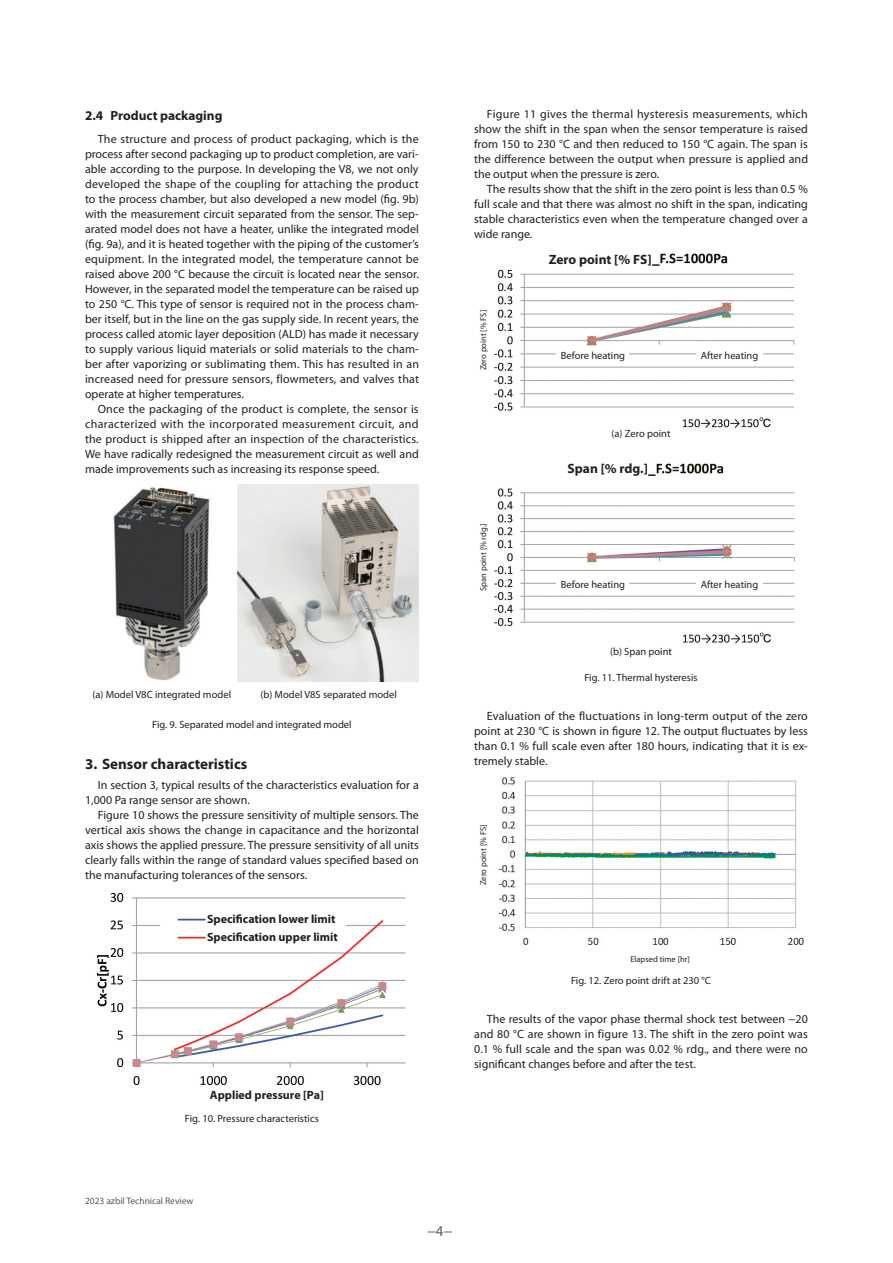
<style>
.page{position:relative;width:893px;height:1263px;background:#fff}
.page>*{position:absolute;margin:0;border:0;box-sizing:border-box;transform-origin:0 0}
.t1{font:700 15px "Myriad Pro";color:#231f20}
.t2{font:15px "Myriad Pro";color:#57585a}
.t3{font:700 13.5px "Myriad Pro";color:#231f20}
.t4{font:700 13.35px "Myriad Pro";color:#231f20}
.t5{font:12px/15px "Myriad Pro";color:#231f20;text-align:justify}
.t6{font:700 12px/18.8px "Myriad Pro";color:#231f20}
.t7{font:10.5px "Myriad Pro";color:#231f20}
.t8{font:9.45px "Myriad Pro";color:#57585a}
.t9{font:8.55px "Myriad Pro";color:#231f20}
</style>
<div class="page">
<img style="left:113px;top:484px;width:306px;height:198px">
<img style="left:97px;top:893px;width:309px;height:193px">
<div style="left:207px;top:910px;width:138px;height:17px;background:#fff"></div>
<div style="left:207px;top:928px;width:138px;height:18px;background:#fff"></div>
<img style="left:494px;top:253px;width:301px;height:391px">
<div style="left:522px;top:250px;width:130px;height:18px;background:#fff"></div>
<div style="left:557px;top:351px;width:72px;height:14px;background:#fff"></div>
<div style="left:557px;top:579px;width:72px;height:15px;background:#fff"></div>
<div style="left:696px;top:351px;width:67px;height:13px;background:#fff"></div>
<div style="left:696px;top:579px;width:67px;height:15px;background:#fff"></div>
<div style="left:545px;top:456px;width:103px;height:26px;background:#fff"></div>
<img style="left:498px;top:777px;width:306px;height:168px">
<p class="t4" style="left:85px;top:106px;width:139px">2.4 Product packaging</p>
<p class="t5" style="left:85px;top:131px;width:335px;text-indent:13px">The structure and process of product packaging, which is the process after second packaging up to product completion, are vari&shy;able according to the purpose. In developing the V8, we not only developed the shape of the coupling for attaching the product to the process chamber, but also developed a new model (fig. 9b) with the measurement circuit separated from the sensor. The sep&shy;arated model does not have a heater, unlike the integrated model (fig. 9a), and it is heated together with the piping of the customer’s equipment. In the integrated model, the temperature cannot be raised above 200 °C because the circuit is located near the sensor.<br>However, in the separated model the temperature can be raised up to 250 °C. This type of sensor is required not in the process cham&shy;ber itself, but in the line on the gas supply side. In recent years, the process called atomic layer deposition (ALD) has made it necessary to supply various liquid materials or solid materials to the cham&shy;ber after vaporizing or sublimating them. This has resulted in an increased need for pressure sensors, flowmeters, and valves that operate at higher temperatures.</p>
<p class="t5" style="left:85px;top:401px;width:335px;text-indent:13px">Once the packaging of the product is complete, the sensor is characterized with the incorporated measurement circuit, and the product is shipped after an inspection of the characteristics.<br>We have radically redesigned the measurement circuit as well and made improvements such as increasing its response speed.</p>
<p class="t7" style="left:92px;top:688px;width:140px">(a) Model V8C integrated model</p>
<p class="t7" style="left:260px;top:688px;width:138px">(b) Model V8S separated model</p>
<p class="t7" style="left:152px;top:718px;width:201px">Fig. 9. Separated model and integrated model</p>
<p class="t1" style="left:85px;top:754px;width:164px">3. Sensor characteristics</p>
<p class="t5" style="left:85px;top:777px;width:335px;text-indent:13px">In section 3, typical results of the characteristics evaluation for a<br>1,000 Pa range sensor are shown.</p>
<p class="t5" style="left:85px;top:807px;width:335px;text-indent:13px">Figure 10 shows the pressure sensitivity of multiple sensors. The vertical axis shows the change in capacitance and the horizontal axis shows the applied pressure. The pressure sensitivity of all units clearly falls within the range of standard values specified based on the manufacturing tolerances of the sensors.</p>
<p class="t6" style="left:207px;top:909px;width:132px">Specification lower limit<br>Specification upper limit</p>
<p class="t6" style="left:210px;top:1085px;width:115px">Applied pressure [Pa]</p>
<p class="t7" style="left:185px;top:1112px;width:135px">Fig. 10. Pressure characteristics</p>
<p class="t5" style="left:474px;top:107px;width:335px;text-indent:13px">Figure 11 gives the thermal hysteresis measurements, which show the shift in the span when the sensor temperature is raised from 150 to 230 °C and then reduced to 150 °C again. The span is the difference between the output when pressure is applied and the output when the pressure is zero.</p>
<p class="t5" style="left:474px;top:182px;width:335px;text-indent:13px">The results show that the shift in the zero point is less than 0.5 % full scale and that there was almost no shift in the span, indicating stable characteristics even when the temperature changed over a wide range.</p>
<p class="t9" style="left:478px;top:370px;width:62px;rotate:-90deg">Zero point [% FS]</p>
<p class="t9" style="left:478px;top:591px;width:69px;rotate:-90deg">Span point [% rdg.]</p>
<p class="t3" style="left:549px;top:251px;width:104px">Zero point [% FS]</p>
<p class="t7" style="left:561px;top:349px;width:66px">Before heating</p>
<p class="t7" style="left:612px;top:427px;width:60px">(a) Zero point</p>
<p class="t3" style="left:568px;top:460px;width:82px">Span [% rdg.]</p>
<p class="t7" style="left:701px;top:349px;width:59px">After heating</p>
<p class="t7" style="left:561px;top:578px;width:66px">Before heating</p>
<p class="t7" style="left:610px;top:645px;width:63px">(b) Span point</p>
<p class="t7" style="left:701px;top:578px;width:59px">After heating</p>
<p class="t7" style="left:584px;top:671px;width:115px">Fig. 11. Thermal hysteresis</p>
<p class="t5" style="left:474px;top:708px;width:335px;text-indent:13px">Evaluation of the fluctuations in long-term output of the zero point at 230 °C is shown in figure 12. The output fluctuates by less than 0.1 % full scale even after 180 hours, indicating that it is ex&shy;tremely stable.</p>
<p class="t9" style="left:478px;top:885px;width:62px;rotate:-90deg">Zero point [% FS]</p>
<p class="t9" style="left:630px;top:954px;width:61px">Elapsed time [hr]</p>
<p class="t7" style="left:571px;top:974px;width:141px">Fig. 12. Zero point drift at 230 °C</p>
<p class="t5" style="left:474px;top:1011px;width:335px;text-indent:13px">The results of the vapor phase thermal shock test between −20 and 80 °C are shown in figure 13. The shift in the zero point was 0.1 % full scale and the span was 0.02 % rdg., and there were no significant changes before and after the test.</p>
<p class="t8" style="left:85px;top:1195px;width:110px">2023 azbil Technical Review</p>
<p class="t2" style="left:427px;top:1221px;width:27px">−4−</p>
</div>
